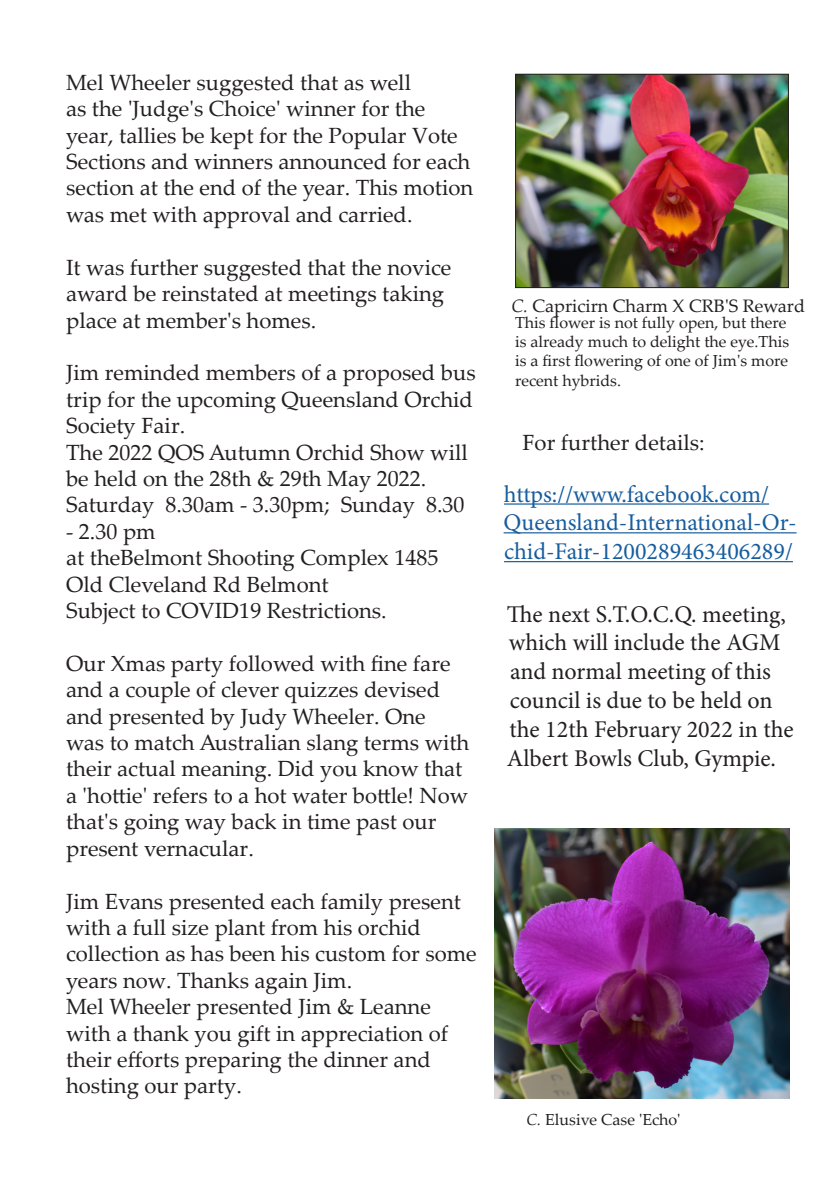
<style>
.page{position:relative;width:840px;height:1191px;background:#fff}
.page>*{position:absolute;margin:0;border:0;box-sizing:border-box;transform-origin:0 0}
.t1{font:24px/28.8px "Minion Pro";color:#231f20}
.t2{font:24px/28.8px "Minion Pro";color:#175d9e}
.t3{font:22px/26.4px "Palatino Linotype";color:#231f20}
.t4{font:18px "Palatino Linotype";color:#231f20}
.t5{font:16px/19.2px "Palatino Linotype";color:#231f20}
.s1{font-style:italic}
</style>
<div class="page">
<img style="left:494px;top:828px;width:294px;height:270px">
<img style="left:516px;top:76px;width:270px;height:210px">
<div style="left:514px;top:74px;width:274px;height:214px;border:1px solid #231f20"></div>
<hr style="left:503px;top:503px;width:265px;height:1px;background:#175d9e">
<hr style="left:503px;top:532px;width:293px;height:1px;background:#175d9e">
<hr style="left:503px;top:561px;width:289px;height:1px;background:#175d9e">
<p class="t3" style="left:66px;top:68px;width:408px">Mel Wheeler suggested that as well<br>as the 'Judge's Choice' winner for the year, tallies be kept for the Popular Vote Sections and winners announced for each section at the end of the year. This motion was met with approval and carried.</p>
<p class="t3" style="left:66px;top:253px;width:386px">It was further suggested that the novice award be reinstated at meetings taking place at member's homes.</p>
<p class="t3" style="left:66px;top:359px;width:411px;text-align:justify">Jim reminded members of a proposed bus trip for the upcoming Queensland Orchid Society Fair.</p>
<p class="t3" style="left:66px;top:438px;width:403px">The 2022 QOS Autumn Orchid Show will be held on the 28th &amp; 29th May 2022.</p>
<p class="t3" style="left:66px;top:491px;width:400px">Saturday 8.30am - 3.30pm; Sunday 8.30</p>
<p class="t3" style="left:66px;top:517px;width:91px">- 2.30 pm</p>
<p class="t3" style="left:66px;top:543px;width:374px">at theBelmont Shooting Complex 1485<br>Old Cleveland Rd Belmont</p>
<p class="t3" style="left:66px;top:596px;width:322px">Subject to COVID19 Restrictions.</p>
<p class="t3" style="left:66px;top:649px;width:404px">Our Xmas party followed with fine fare and a couple of clever quizzes devised and presented by Judy Wheeler. One was to match Australian slang terms with their actual meaning. Did you know that a 'hottie' refers to a hot water bottle! Now that's going way back in time past our present vernacular.</p>
<p class="t3" style="left:66px;top:887px;width:412px">Jim Evans presented each family present with a full size plant from his orchid collection as has been his custom for some years now. Thanks again Jim.</p>
<p class="t3" style="left:66px;top:992px;width:383px">Mel Wheeler presented Jim &amp; Leanne with a thank you gift in appreciation of their efforts preparing the dinner and hosting our party.</p>
<p class="t4" style="left:511px;top:293px;width:295px"><span class="s1">C.</span> Capricirn Charm X CRB'S Reward</p>
<p class="t5" style="left:514px;top:312px;width:275px">This flower is not fully open, but there is already much to delight the eye.This is a first flowering of one of Jim's more recent hybrids.</p>
<p class="t3" style="left:522px;top:429px;width:184px">For further details:</p>
<p class="t2" style="left:503px;top:480px;width:294px">https://www.facebook.com/<br>Queensland-International-Or&shy;chid-Fair-1200289463406289/</p>
<p class="t1" style="left:506px;top:600px;width:288px">The next S.T.O.C.Q. meeting, which will include the AGM and normal meeting of this council is due to be held on the 12th February 2022 in the<br>Albert Bowls Club, Gympie.</p>
<p class="t5" style="left:526px;top:1109px;width:155px"><span class="s1">C.</span> Elusive Case 'Echo'</p>
</div>
